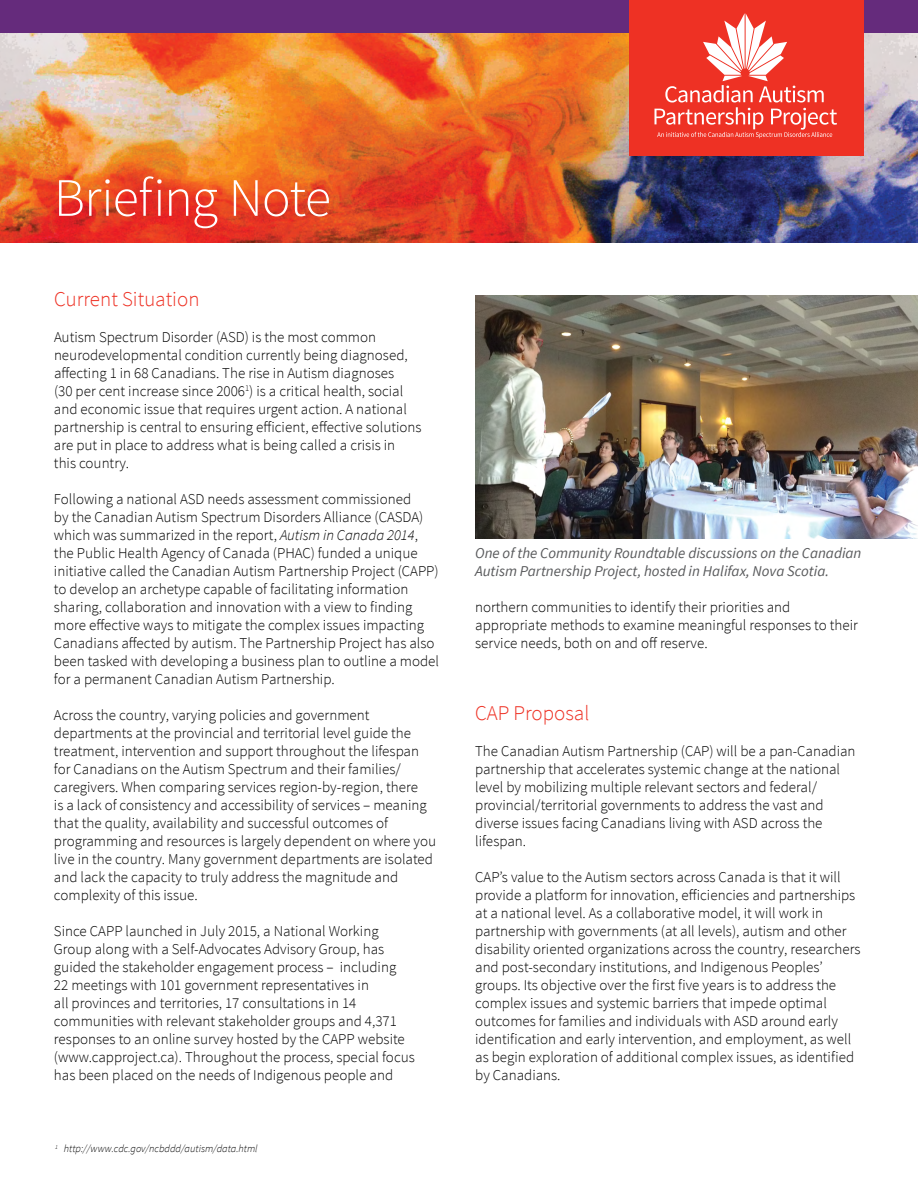
<style>
.page{position:relative;width:918px;height:1188px;background:#fff}
.page>*{position:absolute;margin:0;border:0;box-sizing:border-box;transform-origin:0 0}
.t1{font:300 54px "Source Sans Pro";letter-spacing:-.02em;color:#fff}
.t2{font:300 21px "Source Sans Pro";color:#ee3124}
.t3{font:300 15px/18px "Source Sans Pro";color:#000}
.t4{font:italic 15px/18px "Source Sans Pro";color:#58595b}
.t5{font:italic 300 10.5px "Source Sans Pro";color:#000}
.s1{font-style:italic}
</style>
<div class="page">
<img style="left:0;top:32px;width:918px;height:211px">
<div style="left:0;top:0;width:918px;height:32px;background:#652b7c"></div>
<div style="left:630px;top:0;width:234px;height:156px;background:#ee3124"></div>
<svg style="left:655px;top:13px;width:182px;height:125px"></svg>
<img style="left:475px;top:296px;width:443px;height:243px">
<h1 class="t1" style="left:54px;top:165px;width:279px">Briefing Note</h1>
<h2 class="t2" style="left:54px;top:286px;width:147px">Current Situation</h2>
<p class="t3" style="left:54px;top:328px;width:369px">Autism Spectrum Disorder (ASD) is the most common neurodevelopmental condition currently being diagnosed, affecting 1 in 68 Canadians. The rise in Autism diagnoses<br>(30 per cent increase since 2006<sup>1</sup>) is a critical health, social and economic issue that requires urgent action. A national partnership is central to ensuring efficient, effective solutions are put in place to address what is being called a crisis in<br>this country.</p>
<p class="t3" style="left:54px;top:490px;width:387px">Following a national ASD needs assessment commissioned<br>by the Canadian Autism Spectrum Disorders Alliance (CASDA) which was summarized in the report, <span class="s1">Autism in Canada 2014</span>, the Public Health Agency of Canada (PHAC) funded a unique initiative called the Canadian Autism Partnership Project (CAPP) to develop an archetype capable of facilitating information sharing, collaboration and innovation with a view to finding more effective ways to mitigate the complex issues impacting Canadians affected by autism. The Partnership Project has also been tasked with developing a business plan to outline a model for a permanent Canadian Autism Partnership.</p>
<p class="t3" style="left:54px;top:706px;width:384px">Across the country, varying policies and government departments at the provincial and territorial level guide the treatment, intervention and support throughout the lifespan for Canadians on the Autism Spectrum and their families/ caregivers. When comparing services region-by-region, there<br>is a lack of consistency and accessibility of services – meaning that the quality, availability and successful outcomes of programming and resources is largely dependent on where you live in the country. Many government departments are isolated and lack the capacity to truly address the magnitude and complexity of this issue.</p>
<p class="t3" style="left:54px;top:922px;width:362px">Since CAPP launched in July 2015, a National Working Group along with a Self-Advocates Advisory Group, has guided the stakeholder engagement process – including<br>22 meetings with 101 government representatives in<br>all provinces and territories, 17 consultations in 14 communities with relevant stakeholder groups and 4,371 responses to an online survey hosted by the CAPP website (www.capproject.ca). Throughout the process, special focus has been placed on the needs of Indigenous people and</p>
<p class="t5" style="left:55px;top:1142px;width:204px"><sup>1</sup> http://www.cdc.gov/ncbddd/autism/data.html</p>
<p class="t4" style="left:475px;top:544px;width:388px">One of the Community Roundtable discussions on the Canadian<br>Autism Partnership Project, hosted in Halifax, Nova Scotia.</p>
<p class="t3" style="left:475px;top:598px;width:384px">northern communities to identify their priorities and appropriate methods to examine meaningful responses to their service needs, both on and off reserve.</p>
<h2 class="t2" style="left:475px;top:700px;width:116px">CAP Proposal</h2>
<p class="t3" style="left:475px;top:742px;width:382px">The Canadian Autism Partnership (CAP) will be a pan-Canadian partnership that accelerates systemic change at the national level by mobilizing multiple relevant sectors and federal/ provincial/territorial governments to address the vast and diverse issues facing Canadians living with ASD across the lifespan.</p>
<p class="t3" style="left:475px;top:868px;width:387px">CAP’s value to the Autism sectors across Canada is that it will provide a platform for innovation, efficiencies and partnerships at a national level. As a collaborative model, it will work in partnership with governments (at all levels), autism and other disability oriented organizations across the country, researchers and post-secondary institutions, and Indigenous Peoples’ groups. Its objective over the first five years is to address the complex issues and systemic barriers that impede optimal outcomes for families and individuals with ASD around early identification and early intervention, and employment, as well as begin exploration of additional complex issues, as identified by Canadians.</p>
</div>
